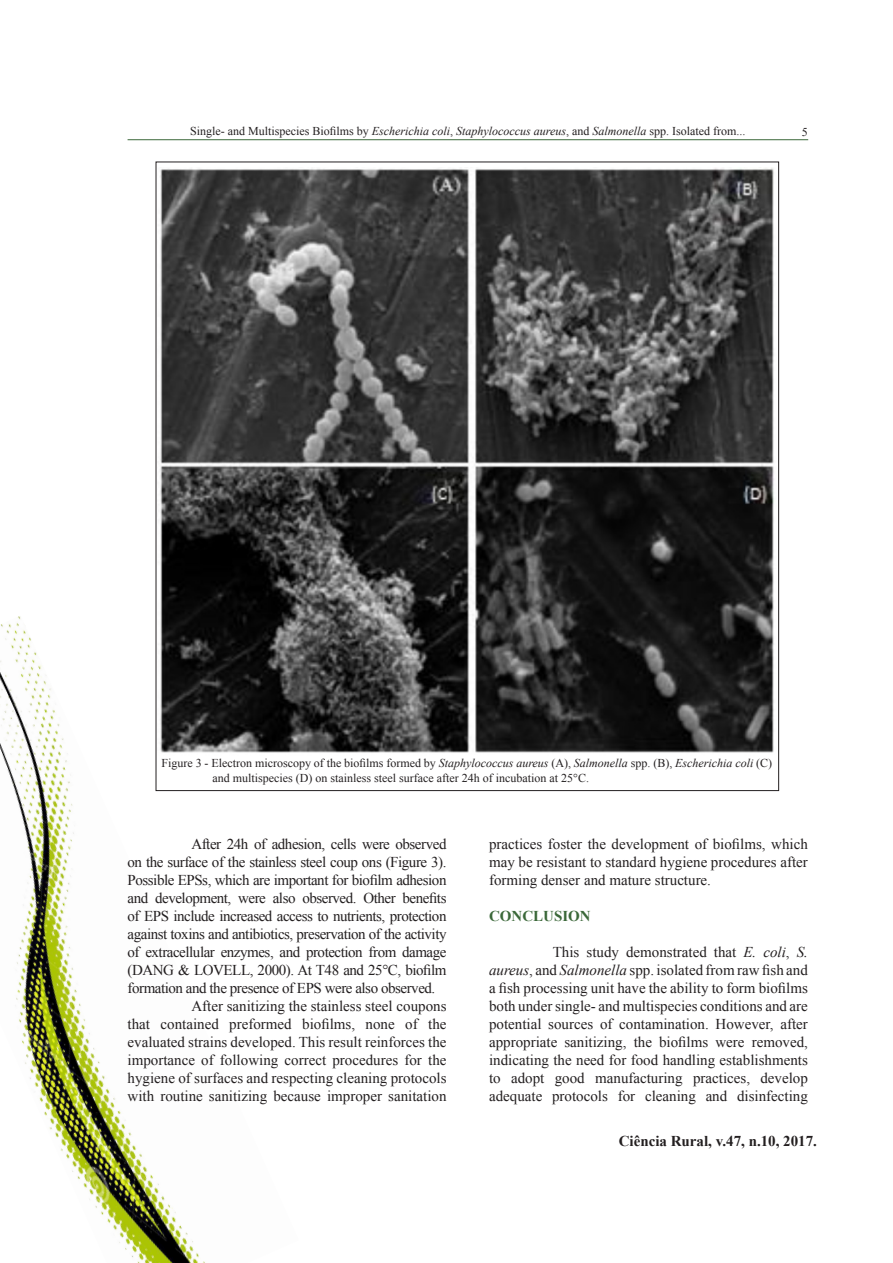
<style>
.page{position:relative;width:893px;height:1263px;background:#fff}
.page>*{position:absolute;margin:0;border:0;box-sizing:border-box;transform-origin:0 0}
.t1{font:15px/18px "Times New Roman";color:#231f20;text-align:justify}
.t2{font:700 15px "Times New Roman";color:#231f20}
.Título_1{font:700 15px "Times New Roman";color:#3b6839}
.t3{font:12px/14.4px "Times New Roman";color:#231f20}
.s1{font-style:italic}
</style>
<div class="page">
<hr style="left:128px;top:139px;width:680px;height:1px;background:#3b6839">
<img style="left:0;top:615px;width:299px;height:648px">
<img style="left:158px;top:168px;width:616px;height:587px">
<p class="t3" style="left:190px;top:124px;width:557px">Single- and Multispecies Biofilms by <span class="s1">Escherichia coli</span>, <span class="s1">Staphylococcus aureus</span>, and <span class="s1">Salmonella</span> spp. Isolated from...</p>
<p class="t3" style="left:802px;top:124px;width:7px">5</p>
<p class="t3" style="left:213px;top:756px;width:561px;text-indent:-51px">Figure 3 - Electron microscopy of the biofilms formed by <span class="s1">Staphylococcus aureus</span> (A), <span class="s1">Salmonella</span> spp. (B), <span class="s1">Escherichia coli</span> (C) and multispecies (D) on stainless steel surface after 24h of incubation at 25°C.</p>
<p class="t1" style="left:128px;top:835px;width:320px;text-indent:64px">After 24h of adhesion, cells were observed on the surface of the stainless steel coup ons (Figure 3).<br>Possible EPSs, which are important for biofilm adhesion and development, were also observed. Other benefits of EPS include increased access to nutrients, protection against toxins and antibiotics, preservation of the activity of extracellular enzymes, and protection from damage (DANG &amp; LOVELL, 2000). At T48 and 25°C, biofilm formation and the presence of EPS were also observed.</p>
<p class="t1" style="left:128px;top:997px;width:320px;text-indent:64px">After sanitizing the stainless steel coupons that contained preformed biofilms, none of the evaluated strains developed. This result reinforces the importance of following correct procedures for the hygiene of surfaces and respecting cleaning protocols with routine sanitizing because improper sanitation</p>
<p class="t1" style="left:489px;top:835px;width:320px">practices foster the development of biofilms, which may be resistant to standard hygiene procedures after forming denser and mature structure.</p>
<p class="Título_1" style="left:489px;top:906px;width:103px">CONCLUSION</p>
<p class="t1" style="left:489px;top:943px;width:320px;text-indent:64px">This study demonstrated that <span class="s1">E. coli</span>, <span class="s1">S. aureus</span>, and <span class="s1">Salmonella</span> spp. isolated from raw fish and a fish processing unit have the ability to form biofilms both under single- and multispecies conditions and are potential sources of contamination. However, after appropriate sanitizing, the biofilms were removed, indicating the need for food handling establishments to adopt good manufacturing practices, develop adequate protocols for cleaning and disinfecting</p>
<p class="t2" style="left:619px;top:1130px;width:200px">Ciência Rural, v.47, n.10, 2017.</p>
</div>
